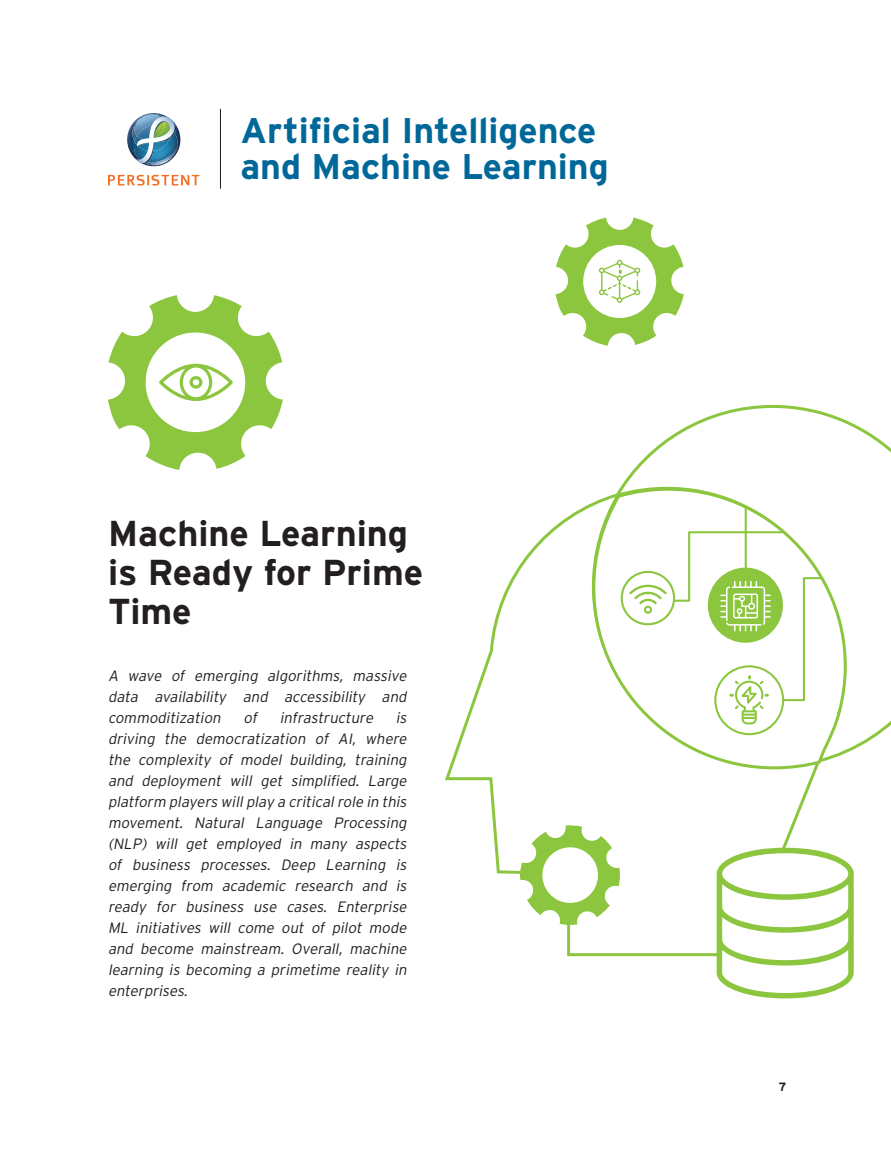
<style>
.page{position:relative;width:891px;height:1161px;background:#fff}
.page>*{position:absolute;margin:0;border:0;box-sizing:border-box;transform-origin:0 0}
.t1{font:700 36px/39px "Interstate";color:#231f20}
.t2{font:700 35.7px/35.8px "Interstate";color:#006899}
.t3{font:italic 300 15px/21px "Interstate";color:#231f20;text-align:justify}
.t4{font:700 12px "Interstate";color:#231f20}
</style>
<div class="page">
<svg style="left:621px;top:405px;width:270px;height:347px"></svg>
<svg style="left:445px;top:503px;width:371px;height:455px"></svg>
<svg style="left:591px;top:486px;width:257px;height:285px"></svg>
<svg style="left:715px;top:666px;width:68px;height:68px"></svg>
<svg style="left:622px;top:572px;width:52px;height:52px"></svg>
<svg style="left:717px;top:848px;width:137px;height:150px"></svg>
<svg style="left:519px;top:825px;width:101px;height:100px"></svg>
<svg style="left:108px;top:295px;width:175px;height:175px"></svg>
<svg style="left:556px;top:218px;width:128px;height:128px"></svg>
<svg style="left:629px;top:505px;width:195px;height:219px"></svg>
<div style="left:644px;top:606px;width:8px;height:8px;border:2px solid #8bc63e;border-radius:50%"></div>
<hr style="left:220px;top:109px;width:1px;height:80px;background:#211e1e">
<img style="left:127px;top:113px;width:53px;height:42px">
<img style="left:177px;top:129px;width:1px;height:26px">
<img style="left:176px;top:117px;width:1px;height:38px">
<svg style="left:132px;top:114px;width:44px;height:52px"></svg>
<svg style="left:108px;top:175px;width:92px;height:11px"></svg>
<p class="t2" style="left:240px;top:113px;width:370px">Artificial Intelligence and Machine Learning</p>
<p class="t1" style="left:108px;top:514px;width:317px">Machine Learning is Ready for Prime<br>Time</p>
<p class="t3" style="left:108px;top:665px;width:303px">A wave of emerging algorithms, massive data availability and accessibility and commoditization</p>
<p class="t3" style="left:243px;top:707px;width:18px">of</p>
<p class="t3" style="left:280px;top:707px;width:98px">infrastructure</p>
<p class="t3" style="left:108px;top:707px;width:303px;text-indent:288px">is driving the democratization of AI, where the complexity of model building, training and deployment will get simplified. Large platform players willplay a criticalrole in this movement. Natural Language Processing (NLP) will get employed in many aspects of business processes. Deep Learning is emerging from academic research and is ready for business use cases. Enterprise ML initiatives will come out of pilot mode and become mainstream. Overall, machine learning is becoming a primetime reality in enterprises.</p>
<p class="t4" style="left:779px;top:1080px;width:9px">7</p>
</div>
